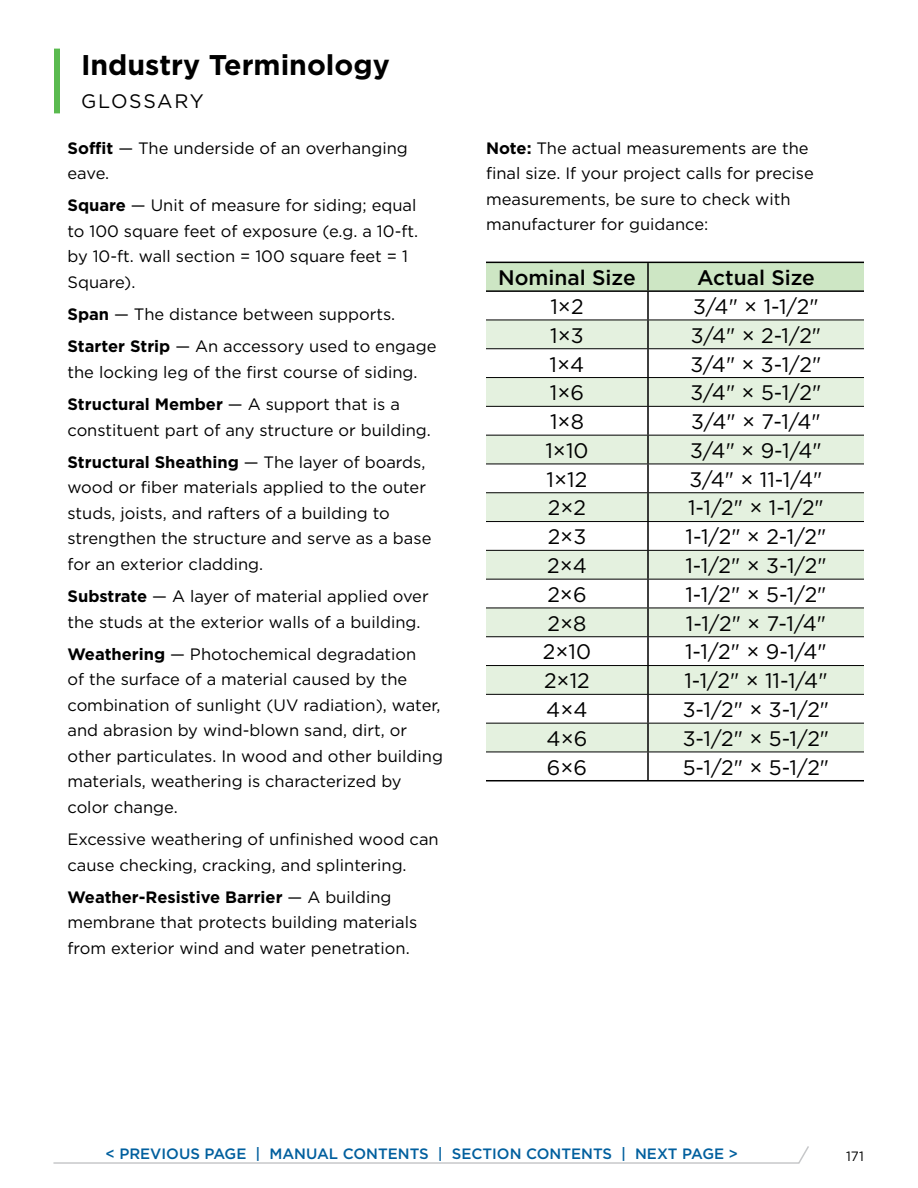
<style>
.page{position:relative;width:918px;height:1188px;background:#fff}
.page>*{position:absolute;margin:0;border:0;box-sizing:border-box;transform-origin:0 0}
.t1{font:700 28.5px "Gotham";color:#000}
.t2{font:21px "Gotham";color:#000}
.t3{font:500 21px "Gotham";color:#000}
.t4{font:19.5px "Gotham";letter-spacing:.08em;color:#000}
.t5{font:16.5px/25.5px "Gotham";color:#000}
.t6{font:500 15px "Gotham";color:#005f9e}
.t7{font:13.5px "Gotham";color:#000}
.s1{font-weight:700}
</style>
<div class="page">
<div style="left:54px;top:49px;width:6px;height:64px;background:#5aba4f"></div>
<svg style="left:53px;top:1146px;width:756px;height:18px"></svg>
<div style="left:486px;top:263px;width:378px;height:27px;background:#cde6c4"></div>
<svg style="left:486px;top:321px;width:378px;height:431px;fill:#e4f1df"></svg>
<hr style="left:486px;top:262px;width:162px;height:1px;background:#000">
<hr style="left:648px;top:262px;width:216px;height:1px;background:#000">
<hr style="left:647px;top:263px;width:2px;height:27px;background:#000">
<hr style="left:486px;top:290px;width:162px;height:2px;background:#000">
<hr style="left:648px;top:290px;width:216px;height:2px;background:#000">
<hr style="left:647px;top:292px;width:2px;height:28px;background:#000">
<hr style="left:647px;top:320px;width:2px;height:28px;background:#000">
<hr style="left:647px;top:349px;width:2px;height:28px;background:#000">
<hr style="left:647px;top:378px;width:2px;height:28px;background:#000">
<hr style="left:647px;top:407px;width:2px;height:28px;background:#000">
<hr style="left:647px;top:436px;width:2px;height:28px;background:#000">
<hr style="left:647px;top:464px;width:2px;height:28px;background:#000">
<hr style="left:647px;top:493px;width:2px;height:28px;background:#000">
<hr style="left:647px;top:522px;width:2px;height:28px;background:#000">
<hr style="left:647px;top:551px;width:2px;height:28px;background:#000">
<hr style="left:647px;top:580px;width:2px;height:28px;background:#000">
<hr style="left:647px;top:608px;width:2px;height:28px;background:#000">
<hr style="left:647px;top:637px;width:2px;height:28px;background:#000">
<hr style="left:647px;top:666px;width:2px;height:28px;background:#000">
<hr style="left:647px;top:695px;width:2px;height:28px;background:#000">
<hr style="left:647px;top:724px;width:2px;height:28px;background:#000">
<hr style="left:647px;top:752px;width:2px;height:28px;background:#000">
<hr style="left:486px;top:780px;width:162px;height:1px;background:#000">
<hr style="left:648px;top:780px;width:216px;height:1px;background:#000">
<hr style="left:486px;top:320px;width:162px;height:1px;background:#000">
<hr style="left:648px;top:320px;width:216px;height:1px;background:#000">
<hr style="left:486px;top:348px;width:162px;height:1px;background:#000">
<hr style="left:648px;top:348px;width:216px;height:1px;background:#000">
<hr style="left:486px;top:377px;width:162px;height:1px;background:#000">
<hr style="left:648px;top:377px;width:216px;height:1px;background:#000">
<hr style="left:486px;top:406px;width:162px;height:1px;background:#000">
<hr style="left:648px;top:406px;width:216px;height:1px;background:#000">
<hr style="left:486px;top:435px;width:162px;height:1px;background:#000">
<hr style="left:648px;top:435px;width:216px;height:1px;background:#000">
<hr style="left:486px;top:464px;width:162px;height:1px;background:#000">
<hr style="left:648px;top:464px;width:216px;height:1px;background:#000">
<hr style="left:486px;top:492px;width:162px;height:1px;background:#000">
<hr style="left:648px;top:492px;width:216px;height:1px;background:#000">
<hr style="left:486px;top:521px;width:162px;height:1px;background:#000">
<hr style="left:648px;top:521px;width:216px;height:1px;background:#000">
<hr style="left:486px;top:550px;width:162px;height:1px;background:#000">
<hr style="left:648px;top:550px;width:216px;height:1px;background:#000">
<hr style="left:486px;top:579px;width:162px;height:1px;background:#000">
<hr style="left:648px;top:579px;width:216px;height:1px;background:#000">
<hr style="left:486px;top:608px;width:162px;height:1px;background:#000">
<hr style="left:648px;top:608px;width:216px;height:1px;background:#000">
<hr style="left:486px;top:636px;width:162px;height:1px;background:#000">
<hr style="left:648px;top:636px;width:216px;height:1px;background:#000">
<hr style="left:486px;top:665px;width:162px;height:1px;background:#000">
<hr style="left:648px;top:665px;width:216px;height:1px;background:#000">
<hr style="left:486px;top:694px;width:162px;height:1px;background:#000">
<hr style="left:648px;top:694px;width:216px;height:1px;background:#000">
<hr style="left:486px;top:723px;width:162px;height:1px;background:#000">
<hr style="left:648px;top:723px;width:216px;height:1px;background:#000">
<hr style="left:486px;top:752px;width:162px;height:1px;background:#000">
<hr style="left:648px;top:752px;width:216px;height:1px;background:#000">
<h1 class="t1" style="left:81px;top:48px;width:310px">Industry Terminology</h1>
<p class="t4" style="left:81px;top:88px;width:124px">GLOSSARY</p>
<p class="t5" style="left:68px;top:135px;width:342px"><span class="s1">Soffit</span> — The underside of an overhanging eave.</p>
<p class="t5" style="left:68px;top:192px;width:352px"><span class="s1">Square</span> — Unit of measure for siding; equal to 100 square feet of exposure (e.g. a 10-ft. by 10-ft. wall section = 100 square feet = 1<br>Square).</p>
<p class="t5" style="left:68px;top:298px;width:370px;line-height:32.2px"><span class="s1">Span</span> — The distance between supports.<br><span class="s1">Starter Strip</span> — An accessory used to engage</p>
<p class="t5" style="left:68px;top:356px;width:352px;line-height:32.2px">the locking leg of the first course of siding.<br><span class="s1">Structural Member</span> — A support that is a</p>
<p class="t5" style="left:68px;top:413px;width:365px;line-height:32.2px">constituent part of any structure or building.<br><span class="s1">Structural Sheathing</span> — The layer of boards,</p>
<p class="t5" style="left:68px;top:474px;width:365px">wood or fiber materials applied to the outer studs, joists, and rafters of a building to strengthen the structure and serve as a base for an exterior cladding.</p>
<p class="t5" style="left:68px;top:583px;width:363px"><span class="s1">Substrate</span> — A layer of material applied over the studs at the exterior walls of a building.</p>
<p class="t5" style="left:68px;top:641px;width:377px"><span class="s1">Weathering</span> — Photochemical degradation<br>of the surface of a material caused by the combination of sunlight (UV radiation), water, and abrasion by wind-blown sand, dirt, or other particulates. In wood and other building materials, weathering is characterized by color change.</p>
<p class="t5" style="left:68px;top:826px;width:373px">Excessive weathering of unfinished wood can cause checking, cracking, and splintering.</p>
<p class="t5" style="left:68px;top:884px;width:351px"><span class="s1">Weather-Resistive Barrier</span> — A building membrane that protects building materials from exterior wind and water penetration.</p>
<p class="t5" style="left:486px;top:135px;width:329px"><span class="s1">Note:</span> The actual measurements are the final size. If your project calls for precise measurements, be sure to check with manufacturer for guidance:</p>
<p class="t3" style="left:498px;top:264px;width:139px">Nominal Size</p>
<p class="t3" style="left:697px;top:264px;width:119px">Actual Size</p>
<p class="t2" style="left:550px;top:293px;width:35px">1×2</p>
<p class="t2" style="left:693px;top:293px;width:127px">3/4" × 1-1/2"</p>
<p class="t2" style="left:550px;top:322px;width:35px">1×3</p>
<p class="t2" style="left:691px;top:322px;width:132px">3/4" × 2-1/2"</p>
<p class="t2" style="left:550px;top:351px;width:36px">1×4</p>
<p class="t2" style="left:691px;top:351px;width:132px">3/4" × 3-1/2"</p>
<p class="t2" style="left:550px;top:379px;width:36px">1×6</p>
<p class="t2" style="left:691px;top:379px;width:132px">3/4" × 5-1/2"</p>
<p class="t2" style="left:550px;top:408px;width:35px">1×8</p>
<p class="t2" style="left:691px;top:408px;width:131px">3/4" × 7-1/4"</p>
<p class="t2" style="left:545px;top:437px;width:45px">1×10</p>
<p class="t2" style="left:690px;top:437px;width:133px">3/4" × 9-1/4"</p>
<p class="t2" style="left:547px;top:466px;width:42px">1×12</p>
<p class="t2" style="left:690px;top:466px;width:134px">3/4" × 11-1/4"</p>
<p class="t2" style="left:548px;top:495px;width:40px">2×2</p>
<p class="t2" style="left:688px;top:495px;width:137px">1-1/2" × 1-1/2"</p>
<p class="t2" style="left:548px;top:523px;width:40px">2×3</p>
<p class="t2" style="left:686px;top:523px;width:142px">1-1/2" × 2-1/2"</p>
<p class="t2" style="left:547px;top:552px;width:41px">2×4</p>
<p class="t2" style="left:685px;top:552px;width:143px">1-1/2" × 3-1/2"</p>
<p class="t2" style="left:547px;top:581px;width:41px">2×6</p>
<p class="t2" style="left:685px;top:581px;width:143px">1-1/2" × 5-1/2"</p>
<p class="t2" style="left:548px;top:610px;width:40px">2×8</p>
<p class="t2" style="left:686px;top:610px;width:142px">1-1/2" × 7-1/4"</p>
<p class="t2" style="left:543px;top:639px;width:50px">2×10</p>
<p class="t2" style="left:685px;top:639px;width:143px">1-1/2" × 9-1/4"</p>
<p class="t2" style="left:544px;top:667px;width:47px">2×12</p>
<p class="t2" style="left:684px;top:667px;width:145px">1-1/2" × 11-1/4"</p>
<p class="t2" style="left:546px;top:696px;width:43px">4×4</p>
<p class="t2" style="left:683px;top:696px;width:148px">3-1/2" × 3-1/2"</p>
<p class="t2" style="left:547px;top:725px;width:42px">4×6</p>
<p class="t2" style="left:683px;top:725px;width:148px">3-1/2" × 5-1/2"</p>
<p class="t2" style="left:547px;top:754px;width:42px">6×6</p>
<p class="t2" style="left:683px;top:754px;width:148px">5-1/2" × 5-1/2"</p>
<p class="t6" style="left:105px;top:1144px;width:634px">&lt; PREVIOUS PAGE | MANUAL CONTENTS | SECTION CONTENTS | NEXT PAGE &gt;</p>
<p class="t7" style="left:846px;top:1148px;width:19px">171</p>
</div>
